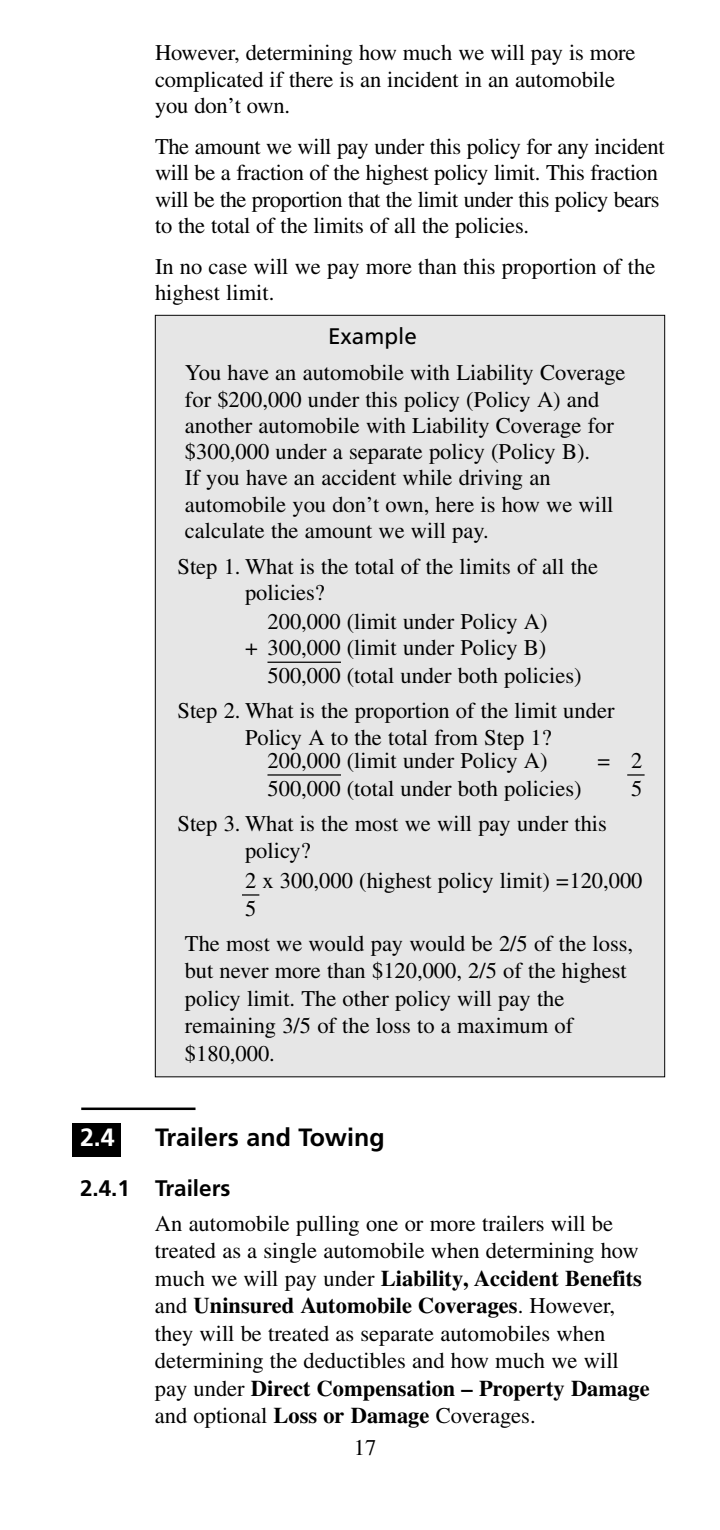
<style>
.page{position:relative;width:720px;height:1530px;background:#fff}
.page>*{position:absolute;margin:0;border:0;box-sizing:border-box;transform-origin:0 0}
.t1{font:700 25px "Frutiger LT";color:#000}
.t2{font:700 25px "Frutiger LT";color:#fff}
.t3{font:22.5px/27.5px "Times";color:#000}
.t4{font:700 22.5px "Frutiger LT";color:#000}
.t5{font:22.5px "Frutiger LT";color:#000}
.s1{font-weight:700}
</style>
<div class="page">
<div style="left:72px;top:1123px;width:49px;height:34px;background:#000"></div>
<hr style="left:81px;top:1108px;width:115px;height:2px;background:#000">
<div style="left:156px;top:316px;width:508px;height:761px;background:#e6e6e6"></div>
<svg style="left:242px;top:894px;width:17px;height:2px"></svg>
<svg style="left:627px;top:774px;width:18px;height:2px"></svg>
<hr style="left:268px;top:774px;width:73px;height:2px;background:#000">
<hr style="left:268px;top:662px;width:73px;height:1px;background:#000">
<p class="t3" style="left:155px;top:42px;width:482px;line-height:26.2px">However, determining how much we will pay is more complicated if there is an incident in an automobile you don’t own.</p>
<p class="t3" style="left:155px;top:136px;width:511px;line-height:26.2px">The amount we will pay under this policy for any incident will be a fraction of the highest policy limit. This fraction will be the proportion that the limit under this policy bears to the total of the limits of all the policies.</p>
<p class="t3" style="left:155px;top:256px;width:502px;line-height:26.2px">In no case will we pay more than this proportion of the highest limit.</p>
<p class="t5" style="left:328px;top:327px;width:90px">Example</p>
<p class="t3" style="left:185px;top:362px;width:442px;line-height:26.2px">You have an automobile with Liability Coverage for $200,000 under this policy (Policy A) and another automobile with Liability Coverage for $300,000 under a separate policy (Policy B).<br>If you have an accident while driving an automobile you don’t own, here is how we will calculate the amount we will pay.</p>
<p class="t3" style="left:245px;top:556px;width:355px;line-height:26.2px;text-indent:-68px">Step 1. What is the total of the limits of all the policies?</p>
<p class="t3" style="left:268px;top:610px;width:282px">200,000 (limit under Policy A)</p>
<p class="t3" style="left:245px;top:636px;width:303px">+ 300,000 (limit under Policy B)</p>
<p class="t3" style="left:268px;top:664px;width:316px">500,000 (total under both policies)</p>
<p class="t3" style="left:178px;top:699px;width:439px;text-align:center">Step 2. What is the proportion of the limit under<br>Policy A to the total from Step 1?</p>
<p class="t3" style="left:268px;top:749px;width:282px">200,000 (limit under Policy A)</p>
<p class="t3" style="left:598px;top:749px;width:46px">= 2</p>
<p class="t3" style="left:268px;top:777px;width:316px">500,000 (total under both policies)</p>
<p class="t3" style="left:631px;top:777px;width:13px">5</p>
<p class="t3" style="left:245px;top:812px;width:363px;text-indent:-68px">Step 3. What is the most we will pay under this policy?</p>
<p class="t3" style="left:245px;top:869px;width:399px">2 x 300,000 (highest policy limit) =120,000<br>5</p>
<p class="t3" style="left:185px;top:932px;width:450px">The most we would pay would be 2/5 of the loss, but never more than $120,000, 2/5 of the highest policy limit. The other policy will pay the remaining 3/5 of the loss to a maximum of $180,000.</p>
<p class="t2" style="left:80px;top:1127px;width:36px">2.4</p>
<p class="t1" style="left:155px;top:1127px;width:231px">Trailers and Towing</p>
<p class="t4" style="left:80px;top:1179px;width:152px">2.4.1 Trailers</p>
<p class="t3" style="left:155px;top:1212px;width:496px">An automobile pulling one or more trailers will be treated as a single automobile when determining how much we will pay under <span class="s1">Liability, Accident Benefits </span>and <span class="s1">Uninsured Automobile Coverages</span>. However, they will be treated as separate automobiles when determining the deductibles and how much we will pay under <span class="s1">Direct Compensation – Property Damage </span>and optional <span class="s1">Loss or Damage</span> Coverages.</p>
<p class="t3" style="left:354px;top:1436px;width:24px">17</p>
</div>
